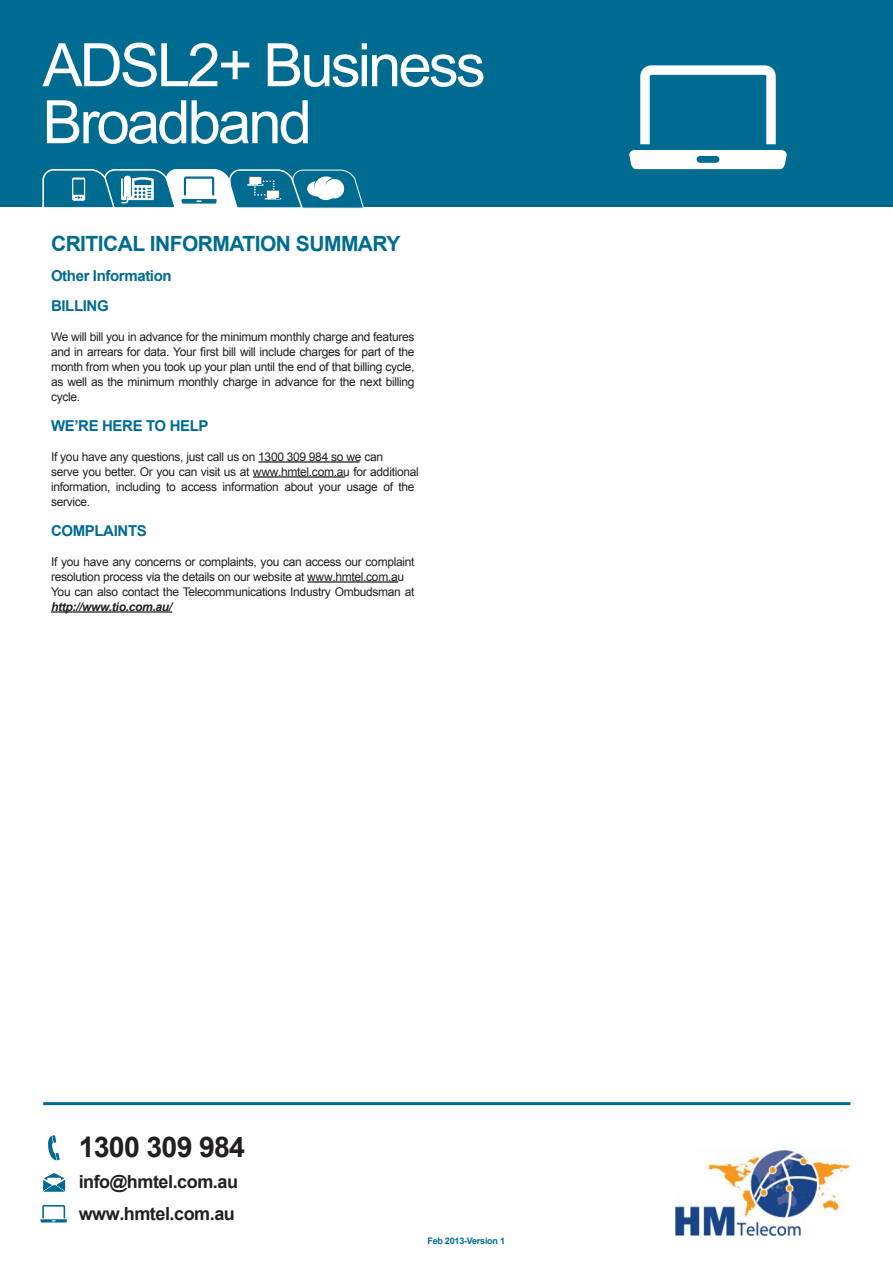
<style>
.page{position:relative;width:893px;height:1263px;background:#fff}
.page>*{position:absolute;margin:0;border:0;box-sizing:border-box;transform-origin:0 0}
.t1{font:60px/57px "Arial";letter-spacing:-.05em;color:#fff}
.t2{font:700 28.5px "Arial";letter-spacing:-.025em;color:#231f20}
.t3{font:700 21px "Arial";color:#006b91}
.t4{font:700 18px/32.1px "Arial";letter-spacing:-.025em;color:#231f20}
.t5{font:700 15px/30px "Arial";letter-spacing:-.025em;color:#006b91}
.t6{font:12px/15px "Arial";letter-spacing:-.025em;color:#231f20}
.t7{font:italic 700 12px "Arial";letter-spacing:-.025em;color:#231f20}
.t8{font:700 9px "Arial";letter-spacing:-.025em;color:#006b91}
.s1{font-style:inherit}
</style>
<div class="page">
<div style="left:0;top:0;width:893px;height:207px;background:#006b91"></div>
<svg style="left:48px;top:1135px;width:12px;height:25px"></svg>
<svg style="left:43px;top:1173px;width:22px;height:18px"></svg>
<hr style="left:40px;top:1219px;width:27px;height:3px;background:#006b91">
<svg style="left:42px;top:1205px;width:23px;height:16px"></svg>
<hr style="left:43px;top:1102px;width:807px;height:3px;background:#006b91">
<hr style="left:258px;top:461px;width:101px;height:2px;background:#231f20">
<hr style="left:253px;top:476px;width:92px;height:2px;background:#231f20">
<hr style="left:307px;top:581px;width:91px;height:2px;background:#231f20">
<hr style="left:51px;top:611px;width:121px;height:2px;background:#231f20">
<svg style="left:42px;top:169px;width:322px;height:40px"></svg>
<svg style="left:640px;top:65px;width:136px;height:79px"></svg>
<svg style="left:629px;top:150px;width:158px;height:19px;background:#ecf4f7"></svg>
<img style="left:676px;top:1149px;width:174px;height:86px">
<h1 class="t1" style="left:43px;top:37px;width:445px">ADSL2+ Business<br>Broadband</h1>
<h3 class="t3" style="left:51px;top:229px;width:25px">CRITI</h3>
<h3 class="t3" style="left:103px;top:229px;width:61px">CAL INFORMATION</h3>
<h3 class="t3" style="left:296px;top:229px;width:30px">SUMMARY</h3>
<p class="t5" style="left:51px;top:261px;width:122px">Other Information<br>BILLIN</p>
<p class="t5" style="left:97px;top:291px;width:13px">G</p>
<p class="t6" style="left:51px;top:329px;width:365px;text-align:justify">We will bill you in advance for the minimum monthly charge and features and in arrears for data. Your first bill will include charges for part of the month from when you took up your plan until the end of that billing cycle, as well as the minimum monthly charge in advance for the next billing cycle.</p>
<p class="t5" style="left:51px;top:411px;width:159px">WE’RE HERE TO HELP</p>
<p class="t6" style="left:51px;top:449px;width:369px">If you have any questions, just call us on <span class="s1">1300 309 984</span> so we can<br>serve you better. Or you can visit us at <span class="s1">www.hmtel.com.au</span> for additional information, including to access information about your usage of the service.</p>
<p class="t5" style="left:51px;top:516px;width:53px">COMPLAINT</p>
<p class="t5" style="left:137px;top:516px;width:12px">S</p>
<p class="t6" style="left:51px;top:554px;width:365px">If you have any concerns or complaints, you can access our complaint resolution process via the details on our website at <span class="s1">www.hmtel.com.au<br></span>You can also contact the Telecommunications Industry Ombudsman at</p>
<p class="t7" style="left:51px;top:598px;width:123px">http://www.tio.com.au/</p>
<h2 class="t2" style="left:79px;top:1128px;width:168px"><span class="s1">1300</span> 309 984</h2>
<h3 class="t4" style="left:79px;top:1166px;width:161px"><span class="s1">info@</span>hmtel<span class="s1">.com.au </span>www.hmtel.com.au</h3>
<p class="t8" style="left:427px;top:1234px;width:79px">Feb 2013-Version 1</p>
</div>
